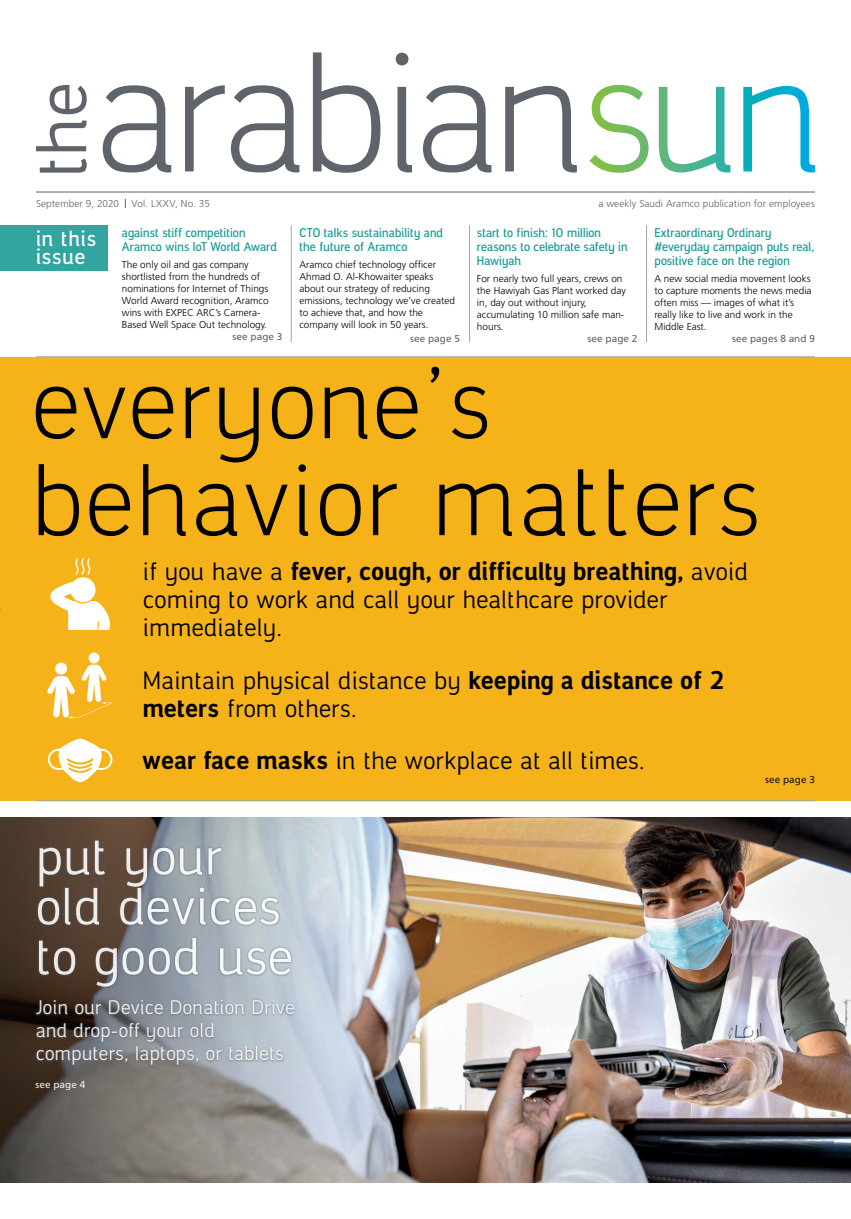
<style>
.page{position:relative;width:851px;height:1219px;background:#fff}
.page>*{position:absolute;margin:0;border:0;box-sizing:border-box;transform-origin:0 0}
.t1{font:300 114px/97px "Manifapro";letter-spacing:.02em;color:#000}
.t2{font:58px/50px "Manifapro";letter-spacing:.02em;color:#fff}
.t3{font:28px/28px "Manifapro";letter-spacing:.02em;color:#000}
.t4{font:600 24px/18px "Manifapro";letter-spacing:.04em;color:#fff}
.t5{font:22px/23px "Manifapro";letter-spacing:.02em;color:#fff}
.t6{font:600 14px/14px "Manifapro";color:#1b9b97}
.t7{font:300 10px/12px "Frutiger LT Std";color:#000}
.t8{font:300 10px "Frutiger LT Std";letter-spacing:.01em;color:#5f636a}
.t9{font:10px "Frutiger LT Std";letter-spacing:.01em;color:#5f636a}
.t10{font:10px "Frutiger LT Std";letter-spacing:.01em;color:#fff}
.t11{font:10px "Frutiger LT Std";letter-spacing:.01em;color:#000}
.s1{font-weight:700}
</style>
<div class="page">
<div style="left:0;top:357px;width:850px;height:444px;background:#f6b319"></div>
<div style="left:0;top:225px;width:108px;height:45px;background:#32a5a1"></div>
<hr style="left:291px;top:225px;width:1px;height:117px;background:#a2a5aa">
<hr style="left:469px;top:225px;width:1px;height:117px;background:#a2a5aa">
<hr style="left:646px;top:225px;width:1px;height:117px;background:#a2a5aa">
<hr style="left:36px;top:356px;width:778px;height:1px;background:#a2a5aa">
<hr style="left:36px;top:801px;width:778px;height:1px;background:#a2a5aa">
<img style="left:0;top:817px;width:850px;height:366px">
<svg style="left:34px;top:838px;width:262px;height:229px;background:#818184"></svg>
<svg style="left:47px;top:738px;width:66px;height:44px"></svg>
<svg style="left:47px;top:558px;width:66px;height:160px"></svg>
<svg style="left:40px;top:159px;width:47px;height:14px"></svg>
<svg style="left:36px;top:121px;width:51px;height:30px"></svg>
<svg style="left:50px;top:85px;width:37px;height:29px"></svg>
<svg style="left:103px;top:85px;width:68px;height:87px"></svg>
<svg style="left:185px;top:85px;width:40px;height:86px"></svg>
<svg style="left:231px;top:85px;width:68px;height:87px"></svg>
<svg style="left:313px;top:52px;width:67px;height:121px"></svg>
<svg style="left:395px;top:53px;width:17px;height:119px"></svg>
<svg style="left:423px;top:85px;width:68px;height:87px"></svg>
<svg style="left:505px;top:86px;width:71px;height:86px"></svg>
<svg style="left:589px;top:85px;width:59px;height:88px"></svg>
<svg style="left:658px;top:87px;width:72px;height:85px"></svg>
<svg style="left:743px;top:86px;width:71px;height:86px"></svg>
<hr style="left:36px;top:192px;width:778px;height:1px;background:#5f636a">
<p class="t8" style="left:36px;top:198px;width:175px">September 9, 2020 Vol. LXXV, No. 35</p>
<p class="t8" style="left:598px;top:198px;width:218px">a weekly Saudi Aramco publication for employees</p>
<h3 class="t4" style="left:36px;top:226px;width:62px">in this issue</h3>
<h3 class="t6" style="left:122px;top:223px;width:156px">against stiff competition<br>Aramco wins IoT World Award</h3>
<p class="t7" style="left:122px;top:259px;width:148px">The only oil and gas company shortlisted from the hundreds of nominations for Internet of Things<br>World Award recognition, Aramco wins with EXPEC ARC’s Camera-<br>Based Well Space Out technology.</p>
<p class="t9" style="left:232px;top:331px;width:51px">see page 3</p>
<h3 class="t6" style="left:299px;top:223px;width:145px">CTO talks sustainability and the future of Aramco</h3>
<p class="t7" style="left:299px;top:259px;width:157px">Aramco chief technology officer<br>Ahmad O. Al-Khowaiter speaks about our strategy of reducing emissions, technology we’ve created to achieve that, and how the company will look in 50 years.</p>
<p class="t9" style="left:410px;top:333px;width:51px">see page 5</p>
<h3 class="t6" style="left:477px;top:223px;width:152px;text-indent:90px">million reasons to celebrate safety in<br>Hawiyah</h3>
<p class="t7" style="left:477px;top:273px;width:150px">For nearly two full years, crews on the Hawiyah Gas Plant worked day in, day out without injury, accumulating 10 million safe man&shy;hours.</p>
<p class="t9" style="left:587px;top:333px;width:51px">see page 2</p>
<h3 class="t6" style="left:477px;top:223px;width:72px">start to finish:</h3>
<h3 class="t6" style="left:654px;top:223px;width:161px">Extraordinary Ordinary #everyday campaign puts real, positive face on the region</h3>
<p class="t7" style="left:654px;top:273px;width:159px">A new social media movement looks to capture moments the news media often miss — images of what it’s really like to live and work in the<br>Middle East.</p>
<p class="t9" style="left:732px;top:333px;width:84px">see pages 8 and 9</p>
<h1 class="t1" style="left:32px;top:336px;width:729px">everyone’s behavior matters</h1>
<h3 class="t3" style="left:143px;top:553px;width:606px">if you have a <span class="s1">fever, cough, or difficulty breathing,</span> avoid coming to work and call your healthcare provider immediately.</h3>
<h3 class="t3" style="left:143px;top:662px;width:560px">Maintain physical distance by <span class="s1">keeping a distance of meters</span> from others.</h3>
<h3 class="t3" style="left:143px;top:742px;width:503px"><span class="s1">wear face masks</span> in the workplace at all times.</h3>
<h2 class="t2" style="left:36px;top:822px;width:258px">put your old devices to good use</h2>
<h3 class="t5" style="left:36px;top:992px;width:260px">Join our Device Donation Drive and drop-off your old computers, laptops, or tablets</h3>
<p class="t10" style="left:35px;top:1078px;width:51px">see page 4</p>
<p class="t11" style="left:765px;top:774px;width:51px">see page 3</p>
</div>
